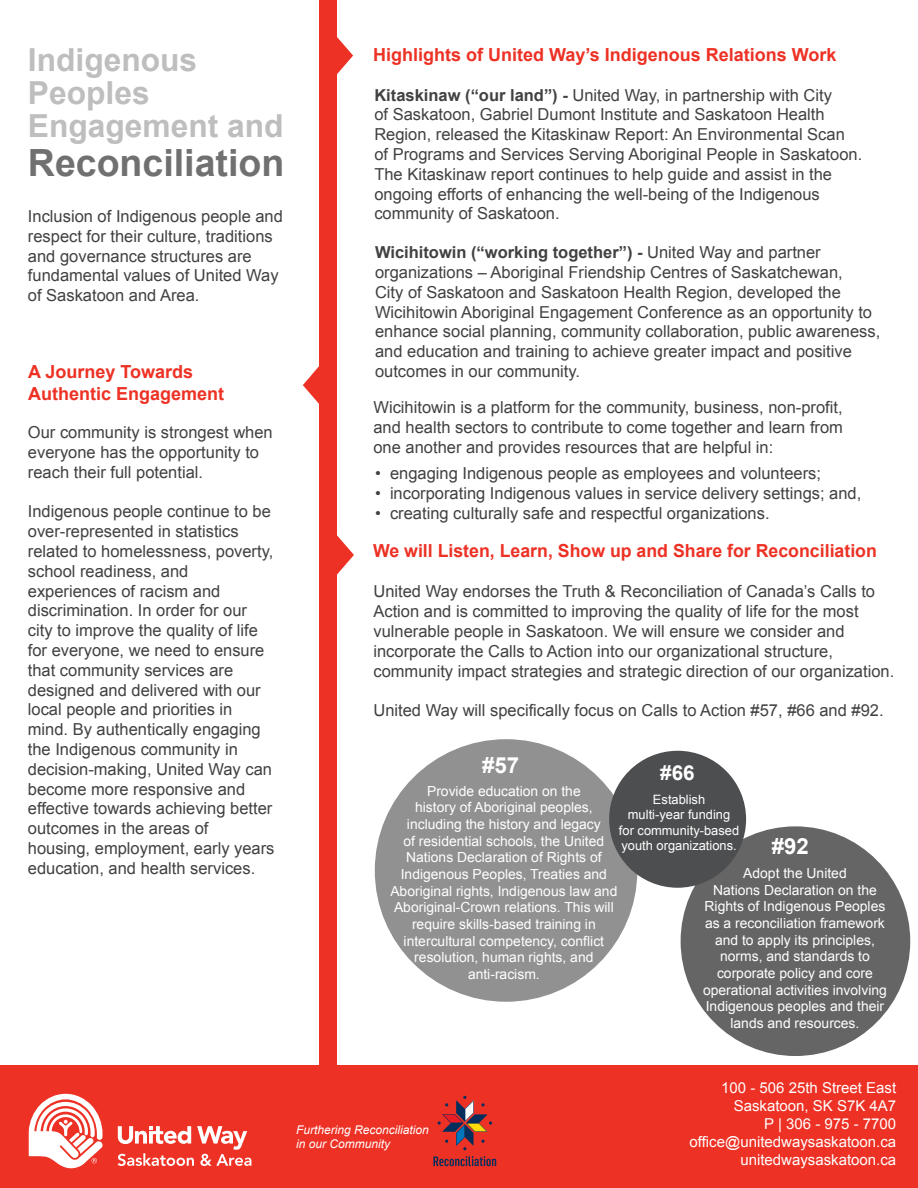
<style>
.page{position:relative;width:918px;height:1188px;background:#fff}
.page>*{position:absolute;margin:0;border:0;box-sizing:border-box;transform-origin:0 0}
.t1{font:700 37.5px "Arial";color:#707070}
.t2{font:700 31.8px/33.2px "Arial";color:#bebebe}
.t3{font:700 22.2px "Arial";color:#fff}
.t4{font:700 20.55px "Arial";color:#fff}
.t5{font:700 18px/21.6px "Arial";color:#ed3124}
.t6{font:16.5px/19.8px "Arial";color:#414042}
.t7{font:15px/18px "Arial";color:#fff;text-align:right}
.t8{font:13.95px/16.6px "Arial";color:#fff;text-align:center}
.t9{font:12.9px/15.5px "Arial";color:#fff;text-align:center}
.t10{font:italic 12px/14.4px "Arial";color:#fff}
.s1{font-weight:700}
</style>
<div class="page">
<div style="left:681px;top:826px;width:229px;height:230px;background:#656566;border-radius:50%"></div>
<div style="left:0;top:1065px;width:918px;height:123px;background:#ed3124"></div>
<svg style="left:29px;top:1094px;width:74px;height:75px"></svg>
<svg style="left:118px;top:1126px;width:133px;height:40px"></svg>
<div style="left:320px;top:0;width:17px;height:1071px;background:#ed3124"></div>
<svg style="left:337px;top:37px;width:16px;height:37px"></svg>
<svg style="left:337px;top:535px;width:17px;height:40px"></svg>
<svg style="left:303px;top:364px;width:17px;height:42px"></svg>
<div style="left:375px;top:739px;width:262px;height:263px;background:#919192;border-radius:50%"></div>
<div style="left:609px;top:751px;width:137px;height:137px;background:#4d4e4f;border-radius:50%"></div>
<svg style="left:433px;top:1156px;width:63px;height:10px"></svg>
<svg style="left:438px;top:1096px;width:54px;height:54px"></svg>
<h2 class="t2" style="left:28px;top:44px;width:257px">Indigenous<br>Peoples<br>Engagement and</h2>
<h1 class="t1" style="left:28px;top:138px;width:258px">Reconciliation</h1>
<p class="t6" style="left:28px;top:207px;width:256px">Inclusion of Indigenous people and respect for their culture, traditions and governance structures are fundamental values of United Way of Saskatoon and Area.</p>
<p class="t5" style="left:28px;top:362px;width:198px">A Journey Towards<br>Authentic Engagement</p>
<p class="t6" style="left:28px;top:423px;width:246px">Our community is strongest when everyone has the opportunity to reach their full potential.</p>
<p class="t6" style="left:28px;top:502px;width:248px">Indigenous people continue to be over-represented in statistics related to homelessness, poverty, school readiness, and experiences of racism and discrimination. In order for our city to improve the quality of life for everyone, we need to ensure that community services are designed and delivered with our local people and priorities in mind. By authentically engaging the Indigenous community in decision-making, United Way can become more responsive and effective towards achieving better outcomes in the areas of housing, employment, early years education, and health services.</p>
<p class="t5" style="left:373px;top:44px;width:465px">Highlights of United Way’s Indigenous Relations Work</p>
<p class="t6" style="left:374px;top:85px;width:489px"><span class="s1">Kitaskinaw (“our land”) -</span> United Way, in partnership with City<br>of Saskatoon, Gabriel Dumont Institute and Saskatoon Health Region, released the Kitaskinaw Report: An Environmental Scan of Programs and Services Serving Aboriginal People in Saskatoon.<br>The Kitaskinaw report continues to help guide and assist in the ongoing efforts of enhancing the well-being of the Indigenous community of Saskatoon.</p>
<p class="t6" style="left:375px;top:243px;width:507px"><span class="s1">Wicihitowin (“working together”) -</span> United Way and partner organizations – Aboriginal Friendship Centres of Saskatchewan,<br>City of Saskatoon and Saskatoon Health Region, developed the Wicihitowin Aboriginal Engagement Conference as an opportunity to enhance social planning, community collaboration, public awareness, and education and training to achieve greater impact and positive outcomes in our community.</p>
<p class="t6" style="left:373px;top:398px;width:471px;text-align:justify">Wicihitowin is a platform for the community, business, non-profit, and health sectors to contribute to come together and learn from one another and provides resources that are helpful in:</p>
<p class="t6" style="left:375px;top:464px;width:448px">• engaging Indigenous people as employees and volunteers;</p>
<p class="t6" style="left:375px;top:483px;width:488px">• incorporating Indigenous values in service delivery settings; and,</p>
<p class="t6" style="left:375px;top:503px;width:396px">• creating culturally safe and respectful organizations.</p>
<p class="t5" style="left:373px;top:541px;width:505px">We will Listen, Learn, Show up and Share for Reconciliation</p>
<p class="t6" style="left:373px;top:582px;width:522px">United Way endorses the Truth &amp; Reconciliation of Canada’s Calls to Action and is committed to improving the quality of life for the most vulnerable people in Saskatoon. We will ensure we consider and incorporate the Calls to Action into our organizational structure, community impact strategies and strategic direction of our organization.</p>
<p class="t6" style="left:373px;top:701px;width:512px">United Way will specifically focus on Calls to Action #57, #66 and #92.</p>
<h3 class="t3" style="left:482px;top:750px;width:39px">#57</h3>
<p class="t4" style="left:660px;top:759px;width:36px">#66</p>
<p class="t9" style="left:619px;top:792px;width:122px">Establish<br>multi-year funding for community-based youth organizations.</p>
<p class="t8" style="left:390px;top:783px;width:229px">Provide education on the<br>history of Aboriginal peoples, including the history and legacy<br>of residential schools, the United<br>Nations Declaration of Rights of<br>Indigenous Peoples, Treaties and<br>Aboriginal rights, Indigenous law and<br>Aboriginal-Crown relations. This will require skills-based training in intercultural competency, conflict resolution, human rights, and anti-racism.</p>
<h3 class="t3" style="left:772px;top:832px;width:39px">#92</h3>
<p class="t8" style="left:703px;top:865px;width:185px">Adopt the United<br>Nations Declaration on the<br>Rights of Indigenous Peoples as a reconciliation framework and to apply its principles, norms, and standards to corporate policy and core operational activities involving<br>Indigenous peoples and their lands and resources.</p>
<p class="t10" style="left:296px;top:1123px;width:134px">Furthering Reconciliation in our Community</p>
<p class="t7" style="left:690px;top:1079px;width:208px">100 - 506 25th Street East<br>Saskatoon, SK S7K 4A7<br>P | 306 - 975 - 7700 office@unitedwaysaskatoon.ca unitedwaysaskatoon.ca</p>
</div>
